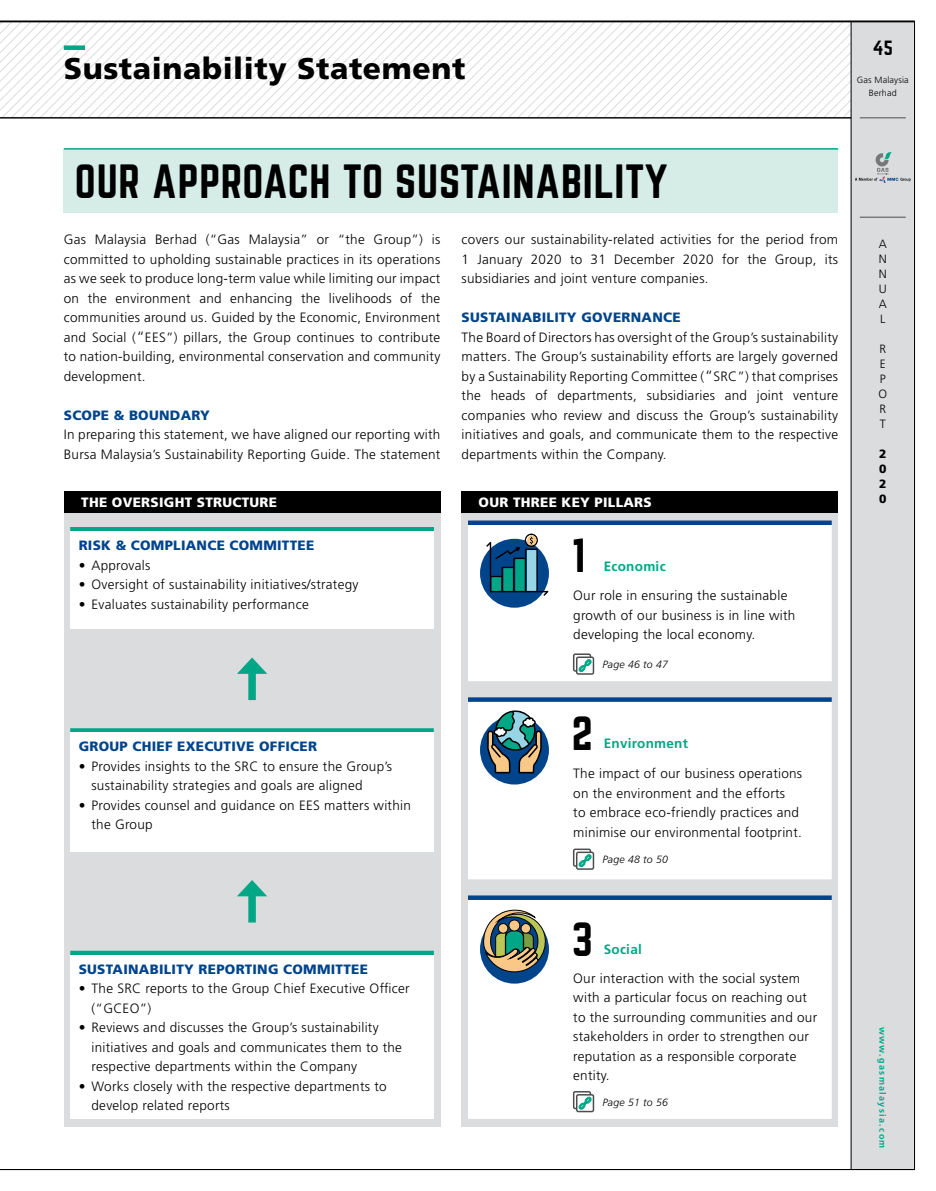
<style>
.page{position:relative;width:936px;height:1191px;background:#fff}
.page>*{position:absolute;margin:0;border:0;box-sizing:border-box;transform-origin:0 0}
.t1{font:42px "Norwester";letter-spacing:.02em;color:#000}
.t2{font:900 30px "Frutiger LT Std";letter-spacing:.02em;color:#000}
.t3{font:18px "Norwester";color:#000}
.t4{font:300 13.5px/19.5px "Frutiger LT Std";letter-spacing:.02em;color:#000}
.t5{font:900 13.5px "Frutiger LT Std";letter-spacing:.02em;color:#00448b}
.t6{font:900 13.5px "Frutiger LT Std";letter-spacing:.02em;color:#fff}
.t7{font:700 13.5px "Frutiger LT Std";letter-spacing:.02em;color:#00a786}
.t8{font:300 12px/15px "Frutiger LT Std";color:#000;text-align:justify}
.t9{font:900 12px/15px "Frutiger LT Std";color:#000;text-align:justify}
.t10{font:italic 300 10.5px "Frutiger LT Std";letter-spacing:.02em;color:#000}
.t11{font:700 9px "Frutiger LT Std";letter-spacing:.15em;color:#00a786}
.t12{font:300 9px/13.5px "Frutiger LT Std";letter-spacing:.02em;color:#000;text-align:center}
.s1{font-size:15px}
</style>
<div class="page">
<svg style="left:0;top:22px;width:37px;height:96px"></svg>
<svg style="left:37px;top:22px;width:138px;height:96px"></svg>
<svg style="left:180px;top:22px;width:53px;height:96px"></svg>
<svg style="left:233px;top:22px;width:148px;height:96px"></svg>
<svg style="left:381px;top:22px;width:469px;height:96px"></svg>
<div style="left:850px;top:21px;width:64px;height:1148px;background:#dbdcde"></div>
<hr style="left:914px;top:21px;width:1px;height:1148px;background:#000">
<hr style="left:859px;top:118px;width:46px;height:1px;background:#4c4d4f">
<hr style="left:859px;top:217px;width:46px;height:1px;background:#4c4d4f">
<hr style="left:850px;top:21px;width:1px;height:1148px;background:#000">
<svg style="left:855px;top:152px;width:55px;height:31px"></svg>
<hr style="left:0;top:1169px;width:914px;height:1px;background:#000">
<hr style="left:0;top:21px;width:914px;height:1px;background:#000">
<hr style="left:0;top:118px;width:851px;height:1px;background:#000">
<div style="left:64px;top:491px;width:376px;height:636px;background:#dbdcde"></div>
<div style="left:461px;top:491px;width:377px;height:636px;background:#dbdcde"></div>
<div style="left:64px;top:491px;width:376px;height:22px;background:#000"></div>
<hr style="left:70px;top:527px;width:364px;height:4px;background:#00a786">
<div style="left:70px;top:531px;width:364px;height:98px;background:#fff"></div>
<svg style="left:70px;top:728px;width:364px;height:4px"></svg>
<div style="left:70px;top:732px;width:364px;height:120px;background:#fff"></div>
<div style="left:70px;top:950px;width:364px;height:5px;background:#00a786"></div>
<div style="left:70px;top:955px;width:364px;height:164px;background:#fff"></div>
<div style="left:64px;top:45px;width:21px;height:5px;background:#00a786"></div>
<div style="left:248px;top:890px;width:8px;height:32px;background:#00a786"></div>
<svg style="left:237px;top:880px;width:30px;height:16px"></svg>
<div style="left:248px;top:667px;width:8px;height:33px;background:#00a786"></div>
<svg style="left:237px;top:657px;width:30px;height:17px"></svg>
<div style="left:461px;top:491px;width:377px;height:22px;background:#000"></div>
<div style="left:468px;top:525px;width:363px;height:156px;background:#fff"></div>
<div style="left:468px;top:520px;width:363px;height:5px;background:#00448b"></div>
<div style="left:480px;top:539px;width:69px;height:68px;background:#00448b;border-radius:50%"></div>
<svg style="left:486px;top:533px;width:62px;height:63px"></svg>
<div style="left:468px;top:702px;width:363px;height:177px;background:#fff"></div>
<div style="left:468px;top:697px;width:363px;height:5px;background:#00448b"></div>
<div style="left:480px;top:715px;width:69px;height:69px;background:#00448b;border-radius:50%"></div>
<svg style="left:487px;top:709px;width:55px;height:65px"></svg>
<div style="left:468px;top:900px;width:363px;height:219px;background:#fff"></div>
<div style="left:468px;top:895px;width:363px;height:5px;background:#00448b"></div>
<div style="left:480px;top:914px;width:69px;height:69px;background:#00448b;border-radius:50%"></div>
<svg style="left:482px;top:832px;width:65px;height:140px"></svg>
<div style="left:509px;top:920px;width:11px;height:11px;background:#f9c887;border-radius:50%"></div>
<div style="left:508px;top:919px;width:12px;height:12px;border:1px solid #000;border-radius:50%"></div>
<div style="left:521px;top:923px;width:9px;height:10px;background:#f9c887;border-radius:50%"></div>
<div style="left:520px;top:923px;width:11px;height:10px;border:1px solid #000;border-radius:50%"></div>
<div style="left:498px;top:923px;width:10px;height:10px;background:#f9c887;border-radius:50%"></div>
<div style="left:498px;top:923px;width:10px;height:10px;border:1px solid #000;border-radius:50%"></div>
<div style="left:64px;top:149px;width:774px;height:64px;background:#d6ede7"></div>
<hr style="left:64px;top:148px;width:774px;height:2px;background:#00a786">
<svg style="left:573px;top:653px;width:21px;height:22px"></svg>
<svg style="left:573px;top:848px;width:21px;height:22px"></svg>
<svg style="left:573px;top:1091px;width:21px;height:21px"></svg>
<h2 class="t2" style="left:64px;top:50px;width:403px">Sustainability Statement</h2>
<h3 class="t3" style="left:872px;top:39px;width:21px">45</h3>
<p class="t12" style="left:856px;top:73px;width:53px">Gas Malaysia<br>Berhad</p>
<h1 class="t1" style="left:75px;top:161px;width:594px">OUR APPROACH TO SUSTAINABILITY</h1>
<p class="t4" style="left:64px;top:230px;width:378px;text-align:justify">Gas Malaysia Berhad (“Gas Malaysia” or “the Group”) is committed to upholding sustainable practices in its operations as we seek to produce long-term value while limiting our impact on the environment and enhancing the livelihoods of the communities around us. Guided by the Economic, Environment and Social (<span class="s1">“</span>EES”) pillars, the Group continues to contribute to nation-building, environmental conservation and community development.</p>
<p class="t5" style="left:64px;top:407px;width:148px">SCOPE &amp; BOUNDARY</p>
<p class="t4" style="left:64px;top:425px;width:378px">In preparing this statement, we have aligned our reporting with<br>Bursa Malaysia’s Sustainability Reporting Guide. The statement</p>
<p class="t6" style="left:81px;top:494px;width:197px">THE OVERSIGHT STRUCTURE</p>
<p class="t5" style="left:79px;top:537px;width:237px">RISK &amp; COMPLIANCE COMMITTEE</p>
<p class="t4" style="left:79px;top:555px;width:73px">• Approvals</p>
<p class="t4" style="left:79px;top:575px;width:281px">• Oversight of sustainability initiatives/strategy</p>
<p class="t4" style="left:79px;top:594px;width:231px">• Evaluates sustainability performance</p>
<p class="t5" style="left:79px;top:738px;width:240px">GROUP CHIEF EXECUTIVE OFFICER</p>
<p class="t4" style="left:91px;top:756px;width:302px;text-indent:-13px">• Provides insights to the SRC to ensure the Group’s sustainability strategies and goals are aligned</p>
<p class="t4" style="left:91px;top:795px;width:321px;text-indent:-13px">• Provides counsel and guidance on EES matters within the Group</p>
<p class="t4" style="left:461px;top:230px;width:378px;text-align:justify">covers our sustainability-related activities for the period from 1 January 2020 to 31 December 2020 for the Group, its subsidiaries and joint venture companies.</p>
<p class="t5" style="left:461px;top:309px;width:220px">SUSTAINABILITY GOVERNANCE</p>
<p class="t4" style="left:461px;top:327px;width:378px;text-align:justify">The Board of Directors has oversight of the Group’s sustainability matters. The Group’s sustainability efforts are largely governed by a Sustainability Reporting Committee (<span class="s1">“</span>SRC”) that comprises the heads of departments, subsidiaries and joint venture companies who review and discuss the Group’s sustainability initiatives and goals, and communicate them to the respective departments within the Company.</p>
<p class="t6" style="left:478px;top:494px;width:175px">OUR THREE KEY PILLARS</p>
<h1 class="t1" style="left:571px;top:535px;width:15px">1</h1>
<p class="t7" style="left:603px;top:558px;width:63px">Economic</p>
<p class="t4" style="left:573px;top:586px;width:224px">Our role in ensuring the sustainable growth of our business is in line with developing the local economy.</p>
<p class="t10" style="left:602px;top:658px;width:67px">Page 46 to 47</p>
<h1 class="t1" style="left:571px;top:713px;width:22px">2</h1>
<p class="t7" style="left:603px;top:736px;width:86px">Environment</p>
<p class="t4" style="left:573px;top:764px;width:230px">The impact of our business operations on the environment and the efforts<br>to embrace eco-friendly practices and minimise our environmental footprint.</p>
<p class="t10" style="left:602px;top:853px;width:67px">Page 48 to 50</p>
<p class="t5" style="left:79px;top:961px;width:291px">SUSTAINABILITY REPORTING COMMITTEE</p>
<p class="t4" style="left:91px;top:979px;width:320px;text-indent:-13px">• The SRC reports to the Group Chief Executive Officer (“GCEO”)</p>
<p class="t4" style="left:91px;top:1018px;width:312px;text-indent:-13px">• Reviews and discusses the Group’s sustainability initiatives and goals and communicates them to the respective departments within the Company</p>
<p class="t4" style="left:91px;top:1076px;width:296px;text-indent:-13px">• Works closely with the respective departments to develop related reports</p>
<h1 class="t1" style="left:571px;top:919px;width:23px">3</h1>
<p class="t7" style="left:603px;top:941px;width:40px">Social</p>
<p class="t4" style="left:573px;top:968px;width:245px">Our interaction with the social system with a particular focus on reaching out to the surrounding communities and our stakeholders in order to strengthen our reputation as a responsible corporate entity.</p>
<p class="t10" style="left:602px;top:1096px;width:67px">Page 51 to 56</p>
<p class="t8" style="left:878px;top:236px;width:10px">A N N U A L</p>
<p class="t8" style="left:878px;top:341px;width:10px">R E P O R T</p>
<p class="t9" style="left:879px;top:446px;width:9px">2<br>0<br>2<br>0</p>
<p class="t11" style="left:887px;top:1026px;width:123px;rotate:90deg">www.gasmalaysia.com</p>
</div>
